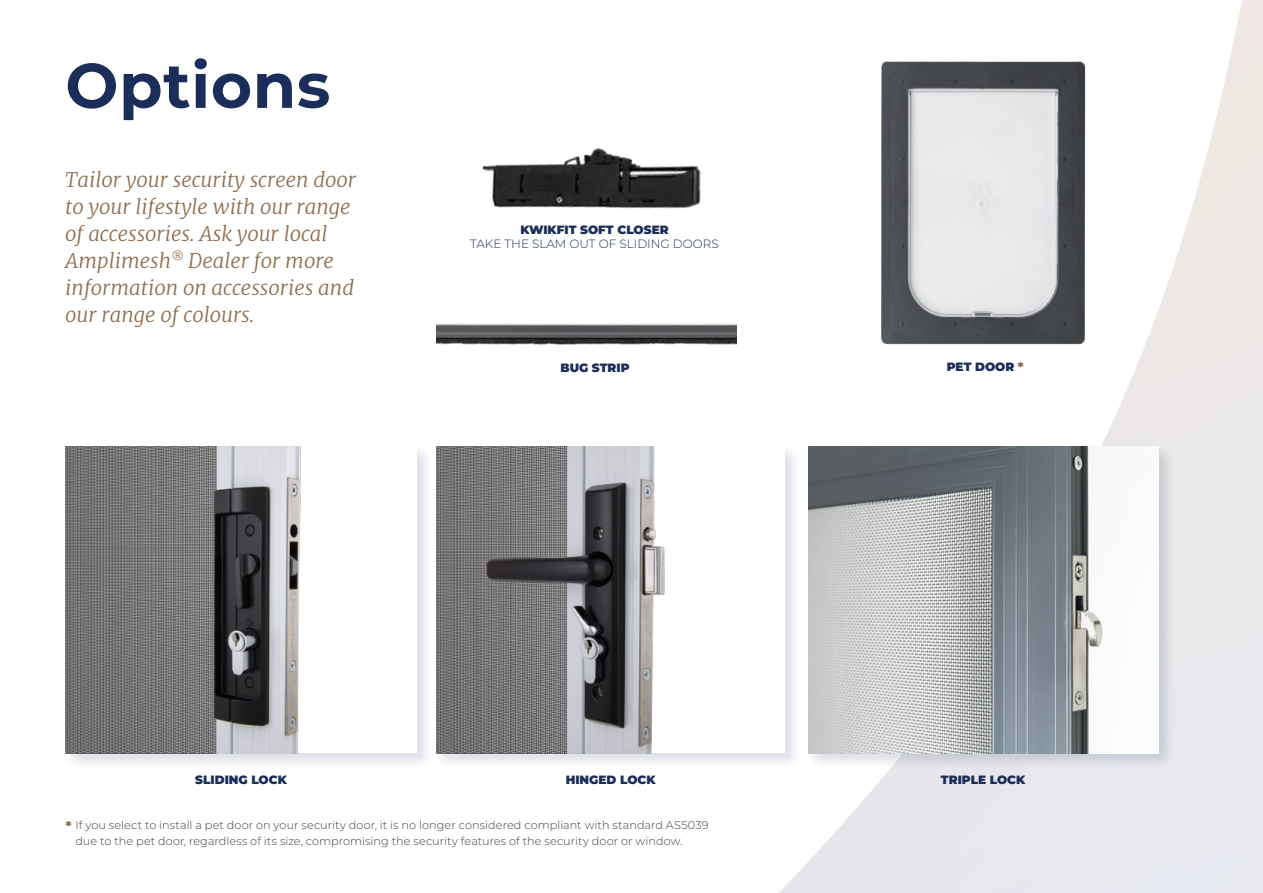
<style>
.page{position:relative;width:1263px;height:893px;background:#fff}
.page>*{position:absolute;margin:0;border:0;box-sizing:border-box;transform-origin:0 0}
.t1{font:700 63px "Montserrat";letter-spacing:.01em;color:#1b2e5a}
.t2{font:italic 300 20.25px/27px "Merriweather";color:#8f6d4f}
.t3{font:900 12px "Montserrat";color:#1b2e5a}
.t4{font:300 12px "Montserrat";color:#1b2e5a}
.t5{font:900 12px "Montserrat";color:#8f6d4f}
.t6{font:300 11.25px/16.5px "Montserrat";letter-spacing:.01em;color:#414042}
.s1{color:#8f6d4f}
</style>
<div class="page">
<svg style="left:779px;top:0;width:484px;height:893px"></svg>
<img style="left:482px;top:148px;width:219px;height:61px">
<img style="left:436px;top:323px;width:300px;height:22px">
<img style="left:871px;top:56px;width:221px;height:292px">
<div style="left:435px;top:445px;width:366px;height:325px;background:#1b2e5a;opacity:.15"></div>
<div style="left:436px;top:447px;width:349px;height:306px;background:#fff"></div>
<img style="left:436px;top:447px;width:229px;height:306px">
<div style="left:64px;top:445px;width:369px;height:325px;background:#1b2e5a;opacity:.15"></div>
<div style="left:65px;top:446px;width:352px;height:307px;background:#fff"></div>
<img style="left:65px;top:446px;width:236px;height:307px">
<div style="left:806px;top:445px;width:369px;height:325px;background:#1b2e5a;opacity:.15"></div>
<img style="left:808px;top:446px;width:350px;height:307px">
<h1 class="t1" style="left:65px;top:40px;width:267px">Options</h1>
<h2 class="t2" style="left:65px;top:165px;width:292px">Tailor your security screen door to your lifestyle with our range of accessories. Ask your local<br>Amplimesh<sup>®</sup> Dealer for more information on accessories and our range of colours.</h2>
<p class="t3" style="left:520px;top:221px;width:150px">KWIKFIT SOFT CLOSER</p>
<p class="t4" style="left:470px;top:235px;width:250px">TAKE THE SLAM OUT OF SLIDING DOORS</p>
<p class="t3" style="left:560px;top:358px;width:71px">BUG STRIP</p>
<p class="t3" style="left:947px;top:358px;width:78px">PET DOOR <span class="s1">*</span></p>
<p class="t3" style="left:195px;top:771px;width:93px">SLIDING LOCK</p>
<p class="t3" style="left:566px;top:771px;width:91px">HINGED LOCK</p>
<p class="t3" style="left:941px;top:771px;width:86px">TRIPLE LOCK</p>
<p class="t6" style="left:75px;top:816px;width:635px">If you select to install a pet door on your security door, it is no longer considered compliant with standard AS5039 due to the pet door, regardless of its size, compromising the security features of the security door or window.</p>
<p class="t5" style="left:66px;top:817px;width:7px">*</p>
</div>
